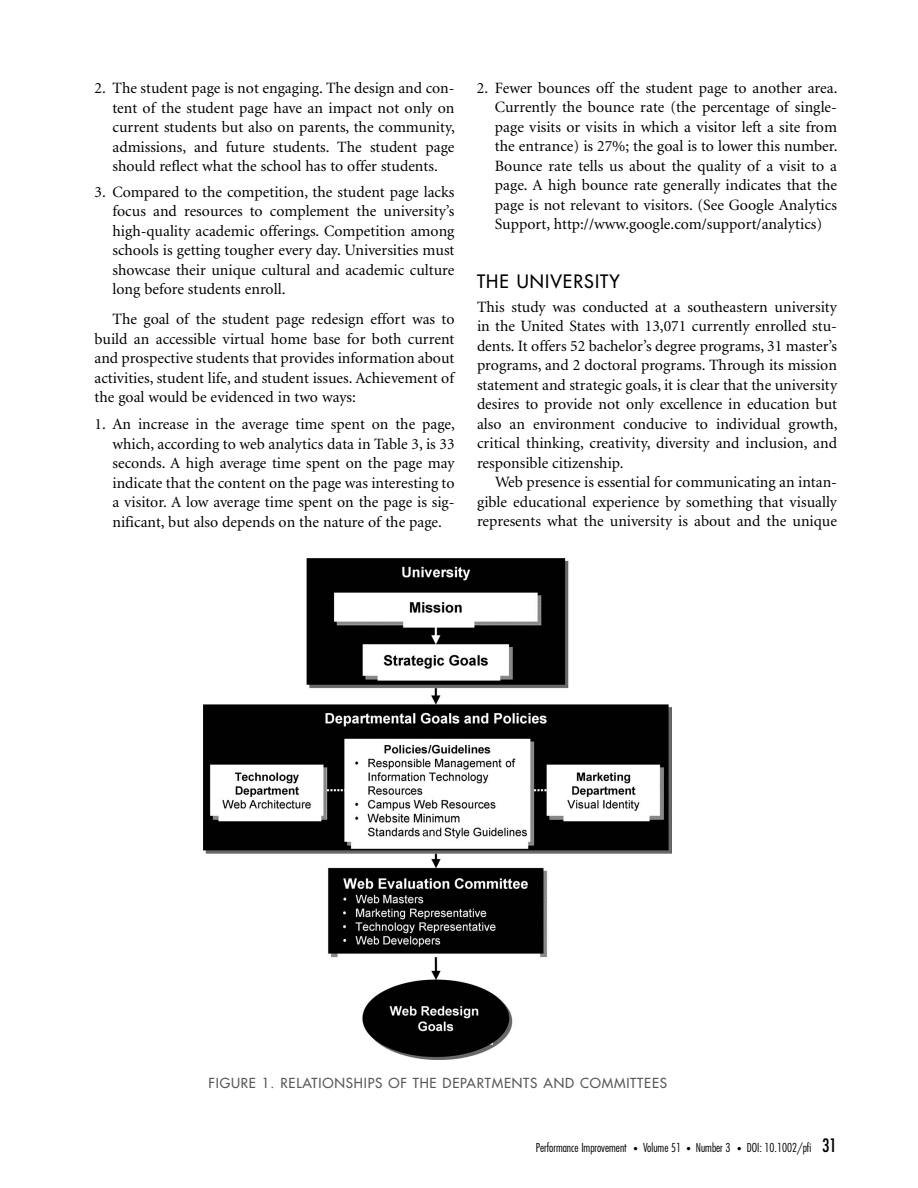
<style>
.page{position:relative;width:918px;height:1188px;background:#fff}
.page>*{position:absolute;margin:0;border:0;box-sizing:border-box;transform-origin:0 0}
.t1{font:18px "Futura";letter-spacing:.06em;color:#000}
.t2{font:15.75px/19.5px "Minion";color:#000;text-align:justify}
.t3{font:13.5px "Futura";letter-spacing:.06em;color:#585858}
.t4{font:300 condensed 12px "Futura";color:#000}
.s1{font-size:9px}
.s2{font-weight:400;font-size:18px}
</style>
<div class="page">
<img style="left:204px;top:558px;width:468px;height:502px">
<p class="t2" style="left:112px;top:80px;width:344px;text-indent:-18px">2. The student page is not engaging. The design and con&shy;tent of the student page have an impact not only on current students but also on parents, the community, admissions, and future students. The student page should reflect what the school has to offer students.</p>
<p class="t2" style="left:112px;top:183px;width:344px;text-indent:-18px">3. Compared to the competition, the student page lacks focus and resources to complement the university’s high-quality academic offerings. Competition among schools is getting tougher every day. Universities must showcase their unique cultural and academic culture long before students enroll.</p>
<p class="t2" style="left:94px;top:311px;width:362px;text-indent:18px">The goal of the student page redesign effort was to build an accessible virtual home base for both current and prospective students that provides information about activities, student life, and student issues. Achievement of the goal would be evidenced in two ways:</p>
<p class="t2" style="left:112px;top:416px;width:344px;text-indent:-18px">1. An increase in the average time spent on the page, which, according to web analytics data in Table 3, is 33 seconds. A high average time spent on the page may indicate that the content on the page was interesting to a visitor. A low average time spent on the page is sig&shy;nificant, but also depends on the nature of the page.</p>
<p class="t2" style="left:495px;top:79px;width:344px;text-indent:-18px">2. Fewer bounces off the student page to another area.<br>Currently the bounce rate (the percentage of single&shy;page visits or visits in which a visitor left a site from the entrance) is 27%; the goal is to lower this number.<br>Bounce rate tells us about the quality of a visit to a page. A high bounce rate generally indicates that the page is not relevant to visitors. (See Google Analytics Support, http://www.google.com/support/analytics)</p>
<p class="t1" style="left:477px;top:272px;width:144px">THE UNIVERSITY</p>
<p class="t2" style="left:477px;top:298px;width:362px">This study was conducted at a southeastern university in the United States with 13,071 currently enrolled stu&shy;dents. It offers 52 bachelor’s degree programs, 31 master’s programs, and 2 doctoral programs. Through its mission statement and strategic goals, it is clear that the university desires to provide not only excellence in education but also an environment conducive to individual growth, critical thinking, creativity, diversity and inclusion, and responsible citizenship.</p>
<p class="t2" style="left:477px;top:474px;width:362px;text-indent:18px">Web presence is essential for communicating an intan&shy;gible educational experience by something that visually represents what the university is about and the unique</p>
<p class="t3" style="left:209px;top:1076px;width:460px">FIGURE 1. RELATIONSHIPS OF THE DEPARTMENTS AND COMMITTEES</p>
<p class="t4" style="left:536px;top:1142px;width:303px">Performance Improvement <span class="s1">•</span> Volume 51 <span class="s1">•</span> Number 3 <span class="s1">•</span> DOI: 10.1002/pfi <span class="s2">31</span></p>
</div>
